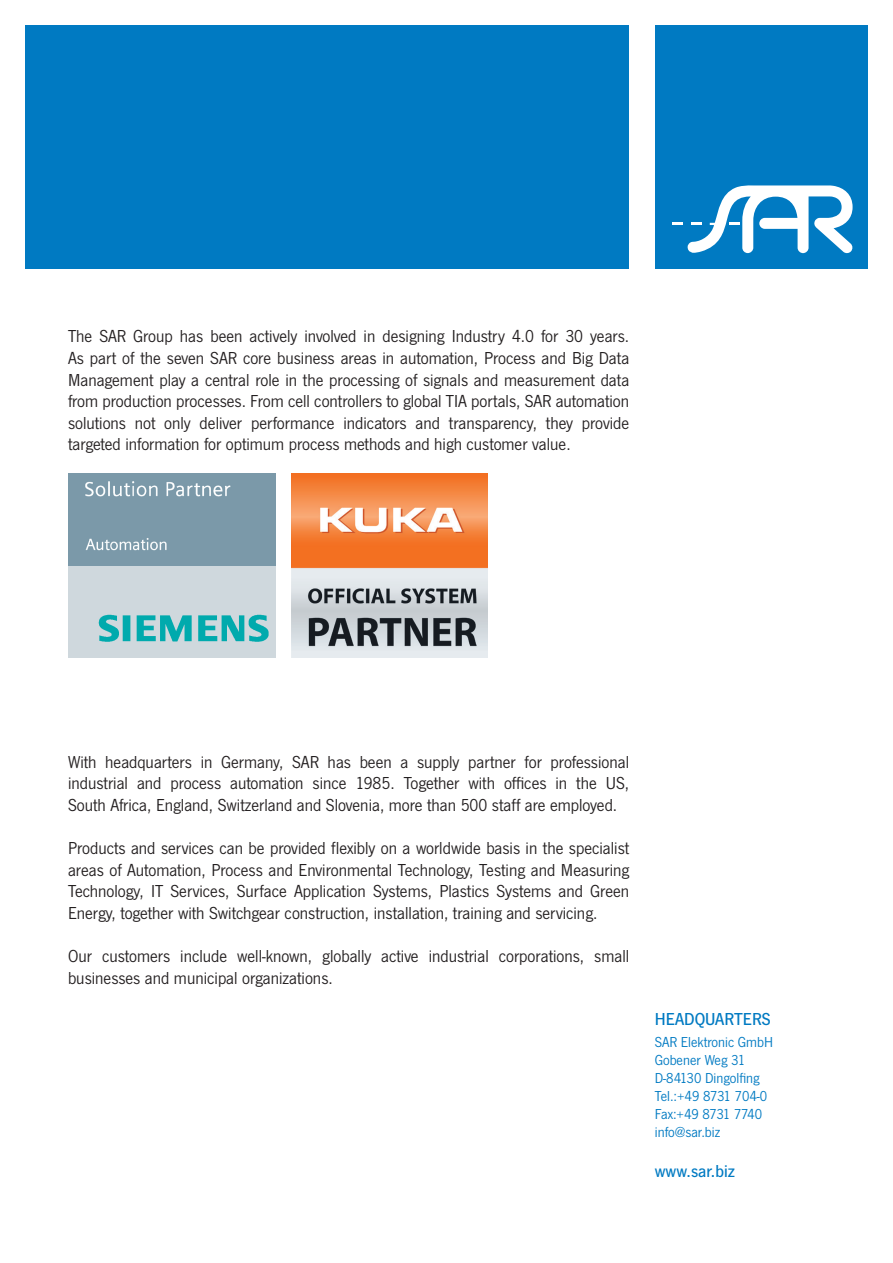
<style>
.page{position:relative;width:893px;height:1263px;background:#fff}
.page>*{position:absolute;margin:0;border:0;box-sizing:border-box;transform-origin:0 0}
.t1{font:18px/21.6px "News Got T";color:#231f20;text-align:justify}
.t2{font:500 18px "News Got T";color:#007ac2}
.t3{font:15px/18px "News Got T";color:#007ac2}
</style>
<div class="page">
<div style="left:26px;top:26px;width:603px;height:243px;background:#007ac2"></div>
<div style="left:655px;top:26px;width:212px;height:243px;background:#007ac2"></div>
<svg style="left:672px;top:223px;width:10px;height:2px"></svg>
<svg style="left:688px;top:185px;width:165px;height:69px"></svg>
<img style="left:68px;top:473px;width:208px;height:184px">
<img style="left:291px;top:473px;width:197px;height:184px">
<p class="t1" style="left:68px;top:325px;width:563px">The SAR Group has been actively involved in designing Industry 4.0 for 30 years.<br>As part of the seven SAR core business areas in automation, Process and Big Data Management play a central role in the processing of signals and measurement data from production processes. From cell controllers to global TIA portals, SAR automation solutions not only deliver performance indicators and transparency, they provide targeted information for optimum process methods and high customer value.</p>
<p class="t1" style="left:68px;top:750px;width:563px">With headquarters in Germany, SAR has been a supply partner for professional industrial and process automation since 1985. Together with offices in the US, South Africa, England, Switzerland and Slovenia, more than 500 staff are employed.</p>
<p class="t1" style="left:68px;top:837px;width:563px">Products and services can be provided flexibly on a worldwide basis in the specialist areas of Automation, Process and Environmental Technology, Testing and Measuring Technology, IT Services, Surface Application Systems, Plastics Systems and Green Energy, together with Switchgear construction, installation, training and servicing.</p>
<p class="t1" style="left:68px;top:945px;width:563px">Our customers include well-known, globally active industrial corporations, small businesses and municipal organizations.</p>
<p class="t2" style="left:655px;top:1009px;width:117px">HEADQUARTERS</p>
<p class="t3" style="left:655px;top:1033px;width:120px">SAR Elektronic GmbH<br>Gobener Weg 31<br>D-84130 Dingolfing<br>Tel.:+49 8731 704-0<br>Fax:+49 8731 7740 info@sar.biz</p>
<p class="t2" style="left:655px;top:1161px;width:82px">www.sar.biz</p>
</div>
